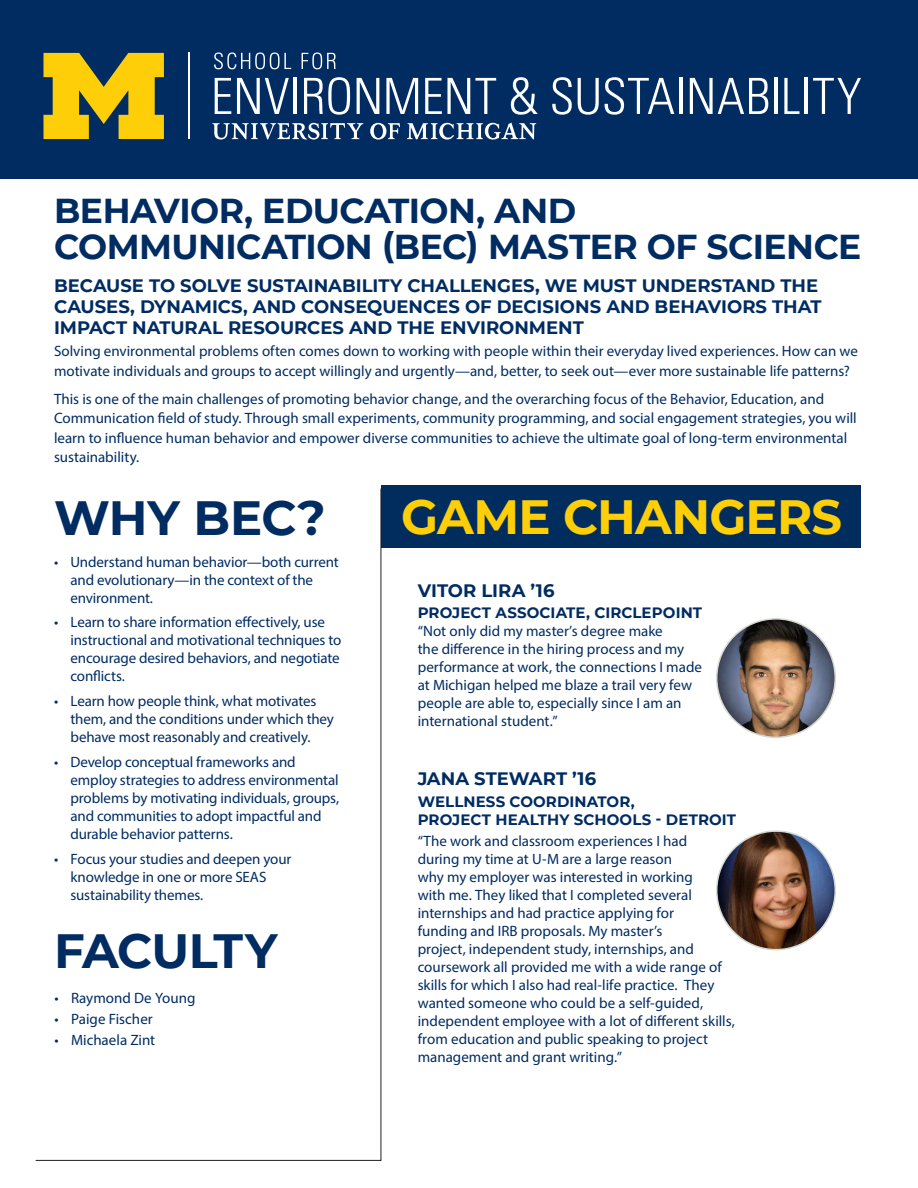
<style>
.page{position:relative;width:918px;height:1188px;background:#fff}
.page>*{position:absolute;margin:0;border:0;box-sizing:border-box;transform-origin:0 0}
.BodyText{font:700 48px "Montserrat";letter-spacing:-.02em;color:#002c62}
.BodyText-2{font:700 48px "Montserrat";letter-spacing:-.015em;color:#fece08}
.SUBTITLES_Blue{font:700 34.5px/36px "Montserrat";letter-spacing:-.015em;color:#002c62}
.Sub_sub_blue{font:700 18px/21px "Montserrat";color:#002c62}
.Alumni_title{font:15px/18px "Myriad Pro";letter-spacing:-.005em;color:#002c62}
.BodyText-3{font:15px/19.5px "Myriad Pro";color:#002c62}
.Alumni_title-2{font:700 15px/18px "Montserrat";letter-spacing:.005em;color:#002c62}
.s1{font-family:"Montserrat";font-weight:700}
</style>
<div class="page">
<div style="left:381px;top:485px;width:480px;height:62px;background:#002d5e"></div>
<div style="left:0;top:0;width:918px;height:179px;background:#002c62"></div>
<svg style="left:214px;top:52px;width:77px;height:17px"></svg>
<svg style="left:302px;top:52px;width:34px;height:17px"></svg>
<svg style="left:215px;top:78px;width:16px;height:36px"></svg>
<svg style="left:237px;top:78px;width:52px;height:36px"></svg>
<hr style="left:294px;top:78px;width:3px;height:36px;background:#fff">
<svg style="left:304px;top:77px;width:46px;height:38px"></svg>
<svg style="left:357px;top:78px;width:22px;height:36px"></svg>
<svg style="left:386px;top:78px;width:32px;height:36px"></svg>
<svg style="left:425px;top:78px;width:71px;height:36px"></svg>
<svg style="left:511px;top:77px;width:27px;height:38px"></svg>
<svg style="left:552px;top:77px;width:20px;height:38px"></svg>
<svg style="left:578px;top:77px;width:96px;height:38px"></svg>
<hr style="left:679px;top:78px;width:4px;height:36px;background:#fff">
<svg style="left:690px;top:78px;width:78px;height:36px"></svg>
<hr style="left:774px;top:78px;width:3px;height:36px;background:#fff">
<svg style="left:784px;top:78px;width:15px;height:36px"></svg>
<hr style="left:805px;top:78px;width:3px;height:36px;background:#fff">
<svg style="left:813px;top:78px;width:48px;height:36px"></svg>
<hr style="left:188px;top:53px;width:2px;height:86px;background:#fff">
<svg style="left:212px;top:123px;width:324px;height:17px"></svg>
<svg style="left:43px;top:53px;width:121px;height:86px"></svg>
<img style="left:717px;top:619px;width:118px;height:118px;border-radius:59px">
<div style="left:716px;top:618px;width:120px;height:120px;border:2px solid #d6d9d0;border-radius:50%"></div>
<img style="left:717px;top:831px;width:118px;height:119px;border-radius:59px">
<div style="left:716px;top:830px;width:120px;height:120px;border:2px solid #d6d9d0;border-radius:50%"></div>
<svg style="left:35px;top:488px;width:346px;height:673px"></svg>
<p class="SUBTITLES_Blue" style="left:54px;top:191px;width:809px">BEHAVIOR, EDUCATION, AND<br>COMMUNICATION (BEC) MASTER OF SCIENCE</p>
<p class="Sub_sub_blue" style="left:54px;top:274px;width:769px">BECAUSE TO SOLVE SUSTAINABILITY CHALLENGES, WE MUST UNDERSTAND THE<br>CAUSES, DYNAMICS, AND CONSEQUENCES OF DECISIONS AND BEHAVIORS THAT<br>IMPACT NATURAL RESOURCES AND THE ENVIRONMENT</p>
<p class="BodyText-3" style="left:54px;top:341px;width:806px">Solving environmental problems often comes down to working with people within their everyday lived experiences. How can we motivate individuals and groups to accept willingly and urgently—and, better, to seek out—ever more sustainable life patterns?</p>
<p class="BodyText-3" style="left:54px;top:389px;width:804px">This is one of the main challenges of promoting behavior change, and the overarching focus of the Behavior, Education, and Communication field of study. Through small experiments, community programming, and social engagement strategies, you will learn to influence human behavior and empower diverse communities to achieve the ultimate goal of long-term environmental sustainability.</p>
<p class="BodyText" style="left:54px;top:483px;width:273px">WHY BEC?</p>
<p class="Alumni_title" style="left:70px;top:552px;width:270px;text-indent:-16px">• Understand human behavior—both current and evolutionary—in the context of the environment.</p>
<p class="Alumni_title" style="left:70px;top:613px;width:272px;text-indent:-16px">• Learn to share information effectively, use instructional and motivational techniques to encourage desired behaviors, and negotiate conflicts.</p>
<p class="Alumni_title" style="left:70px;top:692px;width:265px;text-indent:-16px">• Learn how people think, what motivates them, and the conditions under which they behave most reasonably and creatively.</p>
<p class="Alumni_title" style="left:70px;top:753px;width:270px;text-indent:-16px">• Develop conceptual frameworks and employ strategies to address environmental problems by motivating individuals, groups, and communities to adopt impactful and durable behavior patterns.</p>
<p class="Alumni_title" style="left:70px;top:849px;width:222px;text-indent:-16px">• Focus your studies and deepen your knowledge in one or more SEAS sustainability themes.</p>
<p class="BodyText" style="left:54px;top:916px;width:225px">FACULTY</p>
<p class="Alumni_title" style="left:55px;top:988px;width:142px">• Raymond De Young</p>
<p class="Alumni_title" style="left:55px;top:1010px;width:100px">• Paige Fischer</p>
<p class="Alumni_title" style="left:55px;top:1031px;width:102px">• Michaela Zint</p>
<p class="BodyText-2" style="left:401px;top:482px;width:443px">GAME CHANGERS</p>
<p class="Sub_sub_blue" style="left:418px;top:579px;width:138px">VITOR LIRA ’16</p>
<p class="Alumni_title" style="left:418px;top:604px;width:286px"><span class="s1">PROJECT ASSOCIATE, CIRCLEPOINT </span>“Not only did my master’s degree make<br>the difference in the hiring process and my performance at work, the connections I made at Michigan helped me blaze a trail very few people are able to, especially since I am an international student.”</p>
<p class="Sub_sub_blue" style="left:418px;top:768px;width:180px">JANA STEWART ’16</p>
<p class="Alumni_title-2" style="left:418px;top:792px;width:320px">WELLNESS COORDINATOR,<br>PROJECT HEALTHY SCHOOLS - DETROIT</p>
<p class="Alumni_title" style="left:418px;top:832px;width:319px">“The work and classroom experiences I had<br>during my time at U-M are a large reason<br>why my employer was interested in working<br>with me. They liked that I completed several internships and had practice applying for<br>funding and IRB proposals. My master’s<br>project, independent study, internships, and coursework all provided me with a wide range of skills for which I also had real-life practice. They wanted someone who could be a self-guided, independent employee with a lot of different skills, from education and public speaking to project management and grant writing.”</p>
</div>
